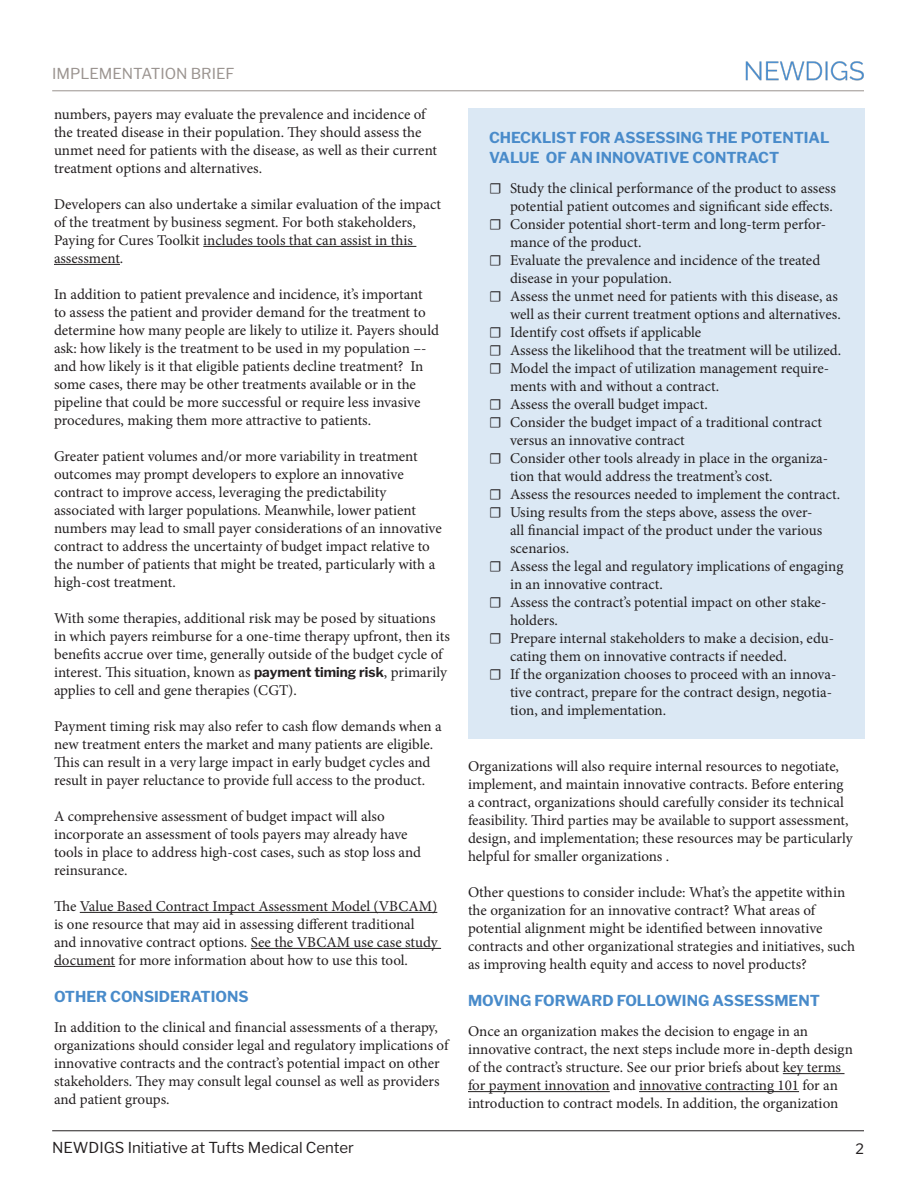
<style>
.page{position:relative;width:918px;height:1188px;background:#fff}
.page>*{position:absolute;margin:0;border:0;box-sizing:border-box;transform-origin:0 0}
.Body{font:15px/18px "Minion Pro";color:#231f20}
.A_head{font:700 15px/19.5px "Libre Franklin";color:#498bca}
.t1{font:15px "Libre Franklin";color:#231f20}
.t2{font:15px "Libre Franklin";color:#9a938f}
.t3{font:14.25px "Libre Franklin";color:#231f20}
.s1{font-family:"Libre Franklin";font-weight:700;font-size:13.5px}
</style>
<div class="page">
<hr style="left:52px;top:90px;width:812px;height:1px;background:#9a938f">
<hr style="left:52px;top:1130px;width:812px;height:1px;background:#231f20">
<img style="left:742px;top:61px;width:122px;height:31px">
<hr style="left:203px;top:246px;width:213px;height:1px;background:#231f20">
<hr style="left:54px;top:264px;width:66px;height:1px;background:#231f20">
<hr style="left:80px;top:912px;width:357px;height:1px;background:#231f20">
<hr style="left:251px;top:948px;width:190px;height:1px;background:#231f20">
<hr style="left:54px;top:966px;width:61px;height:1px;background:#231f20">
<hr style="left:783px;top:1073px;width:62px;height:1px;background:#231f20">
<hr style="left:468px;top:1091px;width:142px;height:1px;background:#231f20">
<hr style="left:639px;top:1091px;width:160px;height:1px;background:#231f20">
<div style="left:468px;top:108px;width:397px;height:631px;background:#dbe8f4"></div>
<p class="t2" style="left:52px;top:65px;width:184px">IMPLEMENTATION BRIEF</p>
<p class="Body" style="left:54px;top:105px;width:385px">numbers, payers may evaluate the prevalence and incidence of the treated disease in their population. They should assess the unmet need for patients with the disease, as well as their current treatment options and alternatives.</p>
<p class="Body" style="left:54px;top:195px;width:389px">Developers can also undertake a similar evaluation of the impact of the treatment by business segment. For both stakeholders, Paying for Cures Toolkit includes tools that can assist in this assessment.</p>
<p class="Body" style="left:54px;top:285px;width:387px">In addition to patient prevalence and incidence, it’s important<br>to assess the patient and provider demand for the treatment to determine how many people are likely to utilize it. Payers should ask: how likely is the treatment to be used in my population –- and how likely is it that eligible patients decline treatment? In some cases, there may be other treatments available or in the pipeline that could be more successful or require less invasive procedures, making them more attractive to patients.</p>
<p class="Body" style="left:54px;top:447px;width:389px">Greater patient volumes and/or more variability in treatment outcomes may prompt developers to explore an innovative contract to improve access, leveraging the predictability associated with larger populations. Meanwhile, lower patient numbers may lead to small payer considerations of an innovative contract to address the uncertainty of budget impact relative to the number of patients that might be treated, particularly with a high-cost treatment.</p>
<p class="Body" style="left:54px;top:609px;width:397px">With some therapies, additional risk may be posed by situations in which payers reimburse for a one-time therapy upfront, then its benefits accrue over time, generally outside of the budget cycle of interest. This situation, known as <span class="s1">payment timing risk</span>, primarily applies to cell and gene therapies (CGT).</p>
<p class="Body" style="left:54px;top:717px;width:389px">Payment timing risk may also refer to cash flow demands when a new treatment enters the market and many patients are eligible.<br>This can result in a very large impact in early budget cycles and result in payer reluctance to provide full access to the product.</p>
<p class="Body" style="left:54px;top:807px;width:369px">A comprehensive assessment of budget impact will also incorporate an assessment of tools payers may already have tools in place to address high-cost cases, such as stop loss and reinsurance.</p>
<p class="Body" style="left:54px;top:897px;width:385px">The Value Based Contract Impact Assessment Model (VBCAM) is one resource that may aid in assessing different traditional and innovative contract options. See the VBCAM use case study document for more information about how to use this tool.</p>
<p class="A_head" style="left:54px;top:987px;width:196px">OTHER CONSIDERATIONS</p>
<p class="Body" style="left:54px;top:1019px;width:396px">In addition to the clinical and financial assessments of a therapy, organizations should consider legal and regulatory implications of innovative contracts and the contract’s potential impact on other stakeholders. They may consult legal counsel as well as providers and patient groups.</p>
<p class="t1" style="left:52px;top:1139px;width:303px">NEWDIGS Initiative at Tufts Medical Center</p>
<p class="A_head" style="left:489px;top:128px;width:342px">CHECKLIST FOR ASSESSING THE POTENTIAL<br>VALUE OF AN INNOVATIVE CONTRACT</p>
<p class="Body" style="left:489px;top:179px;width:348px;text-align:right">☐ Study the clinical performance of the product to assess potential patient outcomes and significant side effects.</p>
<p class="Body" style="left:510px;top:215px;width:318px;text-indent:-21px">☐ Consider potential short-term and long-term perfor&shy;mance of the product.</p>
<p class="Body" style="left:510px;top:251px;width:312px;text-indent:-21px">☐ Evaluate the prevalence and incidence of the treated disease in your population.</p>
<p class="Body" style="left:489px;top:287px;width:353px;text-align:right">☐ Assess the unmet need for patients with this disease, as well as their current treatment options and alternatives.</p>
<p class="Body" style="left:489px;top:323px;width:214px">☐ Identify cost offsets if applicable</p>
<p class="Body" style="left:489px;top:341px;width:354px">☐ Assess the likelihood that the treatment will be utilized.</p>
<p class="Body" style="left:510px;top:359px;width:321px;text-indent:-21px">☐ Model the impact of utilization management require&shy;ments with and without a contract.</p>
<p class="Body" style="left:489px;top:395px;width:220px">☐ Assess the overall budget impact.</p>
<p class="Body" style="left:510px;top:413px;width:314px;text-indent:-21px">☐ Consider the budget impact of a traditional contract versus an innovative contract</p>
<p class="Body" style="left:510px;top:449px;width:320px;text-indent:-21px">☐ Consider other tools already in place in the organiza&shy;tion that would address the treatment’s cost.</p>
<p class="Body" style="left:489px;top:485px;width:353px">☐ Assess the resources needed to implement the contract.</p>
<p class="Body" style="left:510px;top:503px;width:314px;text-indent:-21px">☐ Using results from the steps above, assess the over&shy;all financial impact of the product under the various scenarios.</p>
<p class="Body" style="left:510px;top:557px;width:335px;text-indent:-21px">☐ Assess the legal and regulatory implications of engaging in an innovative contract.</p>
<p class="Body" style="left:510px;top:593px;width:318px;text-indent:-21px">☐ Assess the contract’s potential impact on other stake&shy;holders.</p>
<p class="Body" style="left:510px;top:629px;width:326px;text-indent:-21px">☐ Prepare internal stakeholders to make a decision, edu&shy;cating them on innovative contracts if needed.</p>
<p class="Body" style="left:510px;top:665px;width:328px;text-indent:-21px">☐ If the organization chooses to proceed with an innova&shy;tive contract, prepare for the contract design, negotia&shy;tion, and implementation.</p>
<p class="Body" style="left:468px;top:757px;width:386px">Organizations will also require internal resources to negotiate, implement, and maintain innovative contracts. Before entering a contract, organizations should carefully consider its technical feasibility. Third parties may be available to support assessment, design, and implementation; these resources may be particularly helpful for smaller organizations .</p>
<p class="Body" style="left:468px;top:883px;width:389px">Other questions to consider include: What’s the appetite within the organization for an innovative contract? What areas of potential alignment might be identified between innovative contracts and other organizational strategies and initiatives, such as improving health equity and access to novel products?</p>
<p class="A_head" style="left:468px;top:991px;width:354px">MOVING FORWARD FOLLOWING ASSESSMENT</p>
<p class="Body" style="left:468px;top:1022px;width:386px">Once an organization makes the decision to engage in an innovative contract, the next steps include more in-depth design of the contract’s structure. See our prior briefs about key terms for payment innovation and innovative contracting 101 for an introduction to contract models. In addition, the organization</p>
<p class="t3" style="left:855px;top:1140px;width:10px">2</p>
</div>
